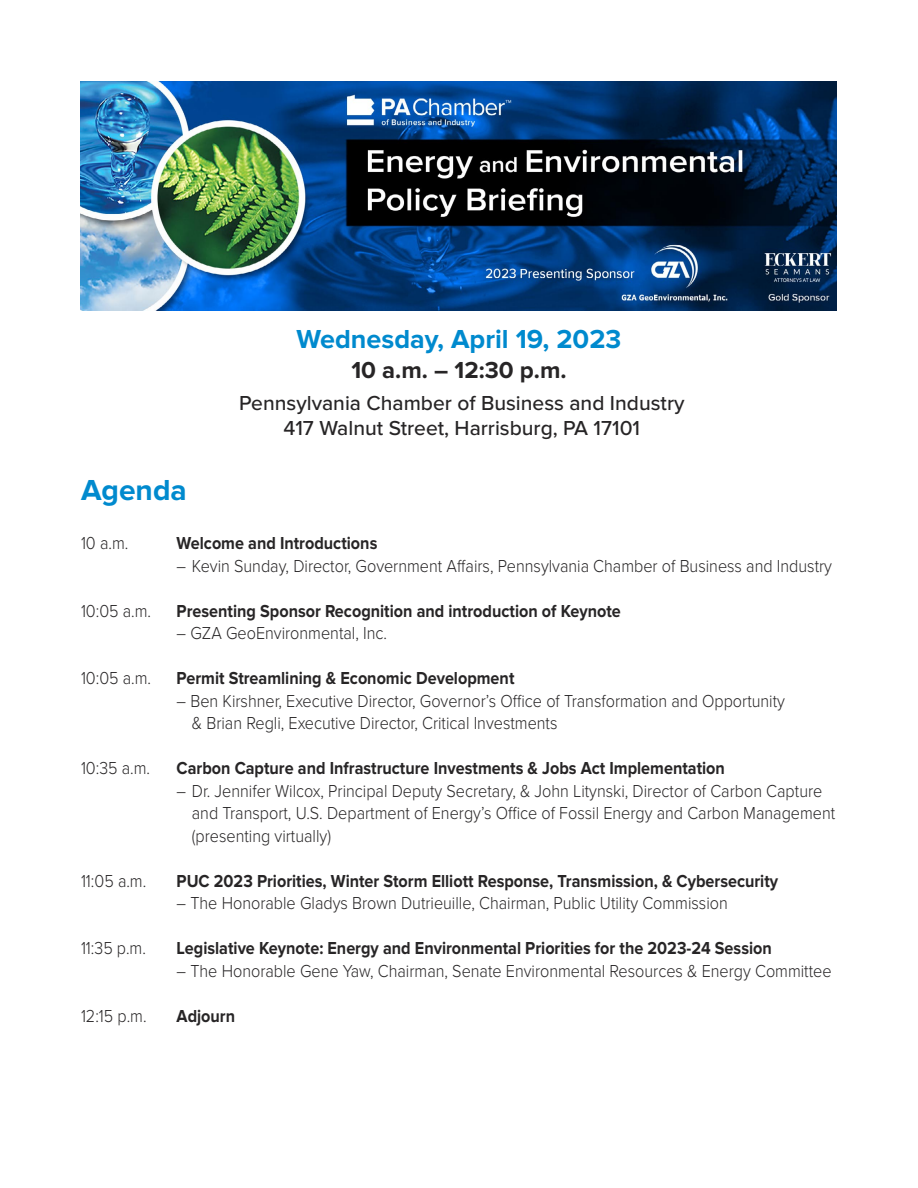
<style>
.page{position:relative;width:918px;height:1188px;background:#fff}
.page>*{position:absolute;margin:0;border:0;box-sizing:border-box;transform-origin:0 0}
.t1{font:700 30px "Proxima Nova";color:#008ace}
.t2{font:700 27px "Proxima Nova";color:#008ace}
.t3{font:700 24px "Proxima Nova";color:#272526}
.t4{font:500 21px "Proxima Nova";color:#272526}
.t5{font:300 18px/22.5px "Proxima Nova";color:#272526;scale:.9 1}
.t6{font:700 18px "Proxima Nova";color:#272526;scale:.9 1}
</style>
<div class="page">
<img style="left:81px;top:81px;width:756px;height:230px">
<p class="t2" style="left:297px;top:330px;width:326px">Wednesday, April 19, 2023</p>
<p class="t3" style="left:351px;top:362px;width:217px">10 a.m. – 12:30 p.m.</p>
<p class="t4" style="left:239px;top:395px;width:447px">Pennsylvania Chamber of Business and Industry</p>
<p class="t4" style="left:284px;top:421px;width:358px">417 Walnut Street, Harrisburg, PA 17101</p>
<p class="t1" style="left:81px;top:480px;width:107px">Agenda</p>
<p class="t5" style="left:81px;top:534px;width:54px">10 a.m.</p>
<p class="t6" style="left:177px;top:537px;width:225px">Welcome and Introductions</p>
<p class="t5" style="left:177px;top:556px;width:730px">– Kevin Sunday, Director, Government Affairs, Pennsylvania Chamber of Business and Industry</p>
<p class="t5" style="left:81px;top:601px;width:79px">10:05 a.m.</p>
<p class="t6" style="left:177px;top:605px;width:495px">Presenting Sponsor Recognition and introduction of Keynote</p>
<p class="t5" style="left:177px;top:624px;width:235px">– GZA GeoEnvironmental, Inc.</p>
<p class="t5" style="left:81px;top:669px;width:79px">10:05 a.m.</p>
<p class="t6" style="left:177px;top:672px;width:377px">Permit Streamlining &amp; Economic Development</p>
<p class="t5" style="left:192px;top:691px;width:661px;text-indent:-15px">– Ben Kirshner, Executive Director, Governor’s Office of Transformation and Opportunity &amp; Brian Regli, Executive Director, Critical Investments</p>
<p class="t5" style="left:81px;top:759px;width:78px">10:35 a.m.</p>
<p class="t6" style="left:177px;top:762px;width:611px">Carbon Capture and Infrastructure Investments &amp; Jobs Act Implementation</p>
<p class="t5" style="left:192px;top:781px;width:716px;text-indent:-15px">– Dr. Jennifer Wilcox, Principal Deputy Secretary, &amp; John Litynski, Director of Carbon Capture and Transport, U.S. Department of Energy’s Office of Fossil Energy and Carbon Management (presenting virtually)</p>
<p class="t5" style="left:81px;top:871px;width:74px">11:05 a.m.</p>
<p class="t6" style="left:177px;top:875px;width:670px">PUC 2023 Priorities, Winter Storm Elliott Response, Transmission, &amp; Cybersecurity</p>
<p class="t5" style="left:177px;top:894px;width:614px">– The Honorable Gladys Brown Dutrieuille, Chairman, Public Utility Commission</p>
<p class="t5" style="left:81px;top:939px;width:74px">11:35 p.m.</p>
<p class="t6" style="left:177px;top:942px;width:663px">Legislative Keynote: Energy and Environmental Priorities for the 2023-24 Session</p>
<p class="t5" style="left:177px;top:961px;width:729px">– The Honorable Gene Yaw, Chairman, Senate Environmental Resources &amp; Energy Committee</p>
<p class="t5" style="left:81px;top:1006px;width:74px">12:15 p.m.</p>
<p class="t6" style="left:177px;top:1010px;width:67px">Adjourn</p>
</div>
